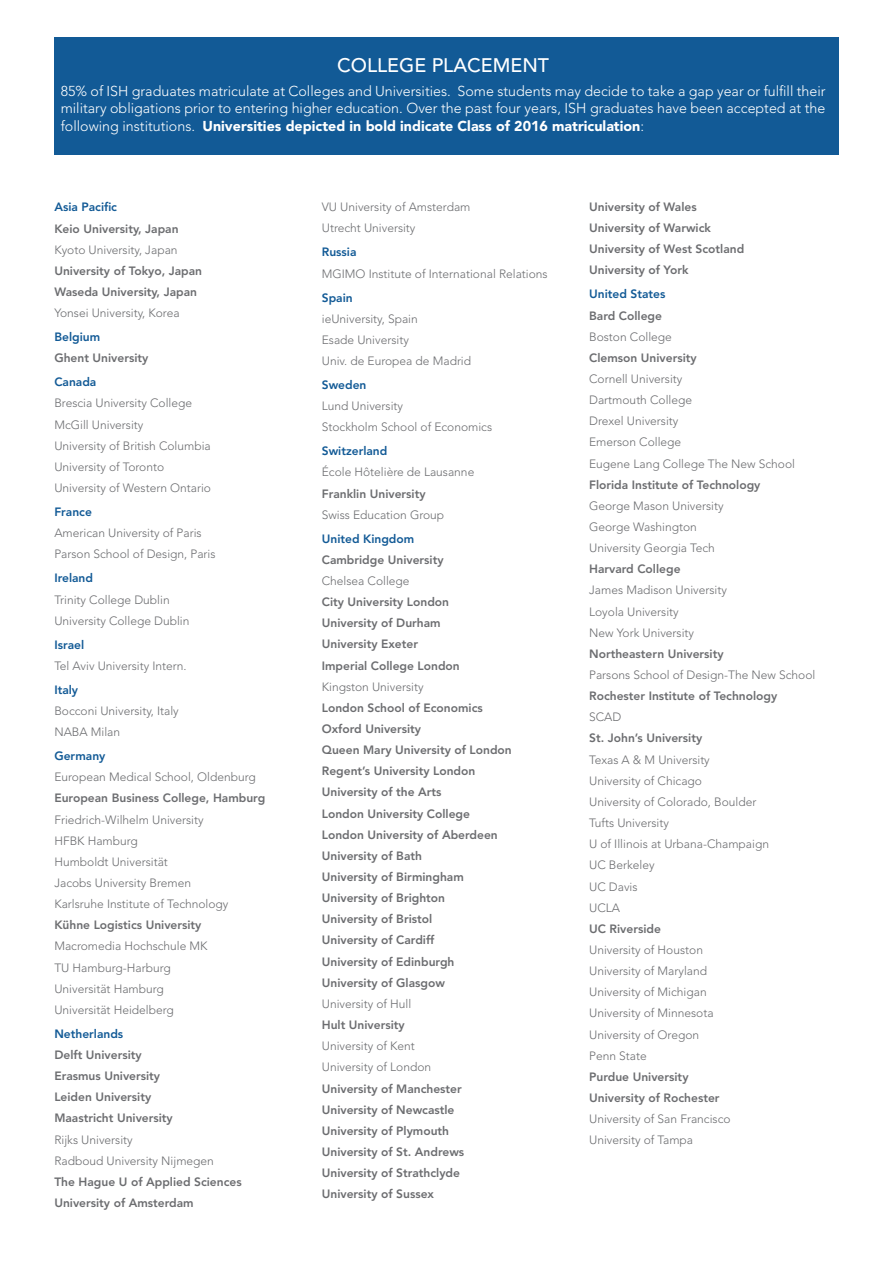
<style>
.page{position:relative;width:893px;height:1263px;background:#fff}
.page>*{position:absolute;margin:0;border:0;box-sizing:border-box;transform-origin:0 0}
.t1{font:500 19.5px "Avenir LT Std";color:#fff}
.t2{font:300 14.25px/17.1px "Avenir LT Std";color:#fff;text-align:justify}
.t3{font:300 12px/21.1px "Avenir LT Std";color:#6c6d70}
.t4{font:800 12px/21.1px "Avenir LT Std";color:#6c6d70}
.t5{font:800 12px "Avenir LT Std";color:#125a96}
.s1{font-weight:900}
</style>
<div class="page">
<div style="left:54px;top:37px;width:785px;height:118px;background:#125a96"></div>
<h1 class="t1" style="left:337px;top:54px;width:213px">COLLEGE PLACEMENT</h1>
<p class="t2" style="left:61px;top:83px;width:766px">85% of ISH graduates matriculate at Colleges and Universities. Some students may decide to take a gap year or fulfill their military obligations prior to entering higher education. Over the past four years, ISH graduates have been accepted at the following institutions. <span class="s1">Universities depicted in bold indicate Class of 2016 matriculation</span>:</p>
<p class="t5" style="left:54px;top:200px;width:64px">Asia Pacific</p>
<p class="t4" style="left:54px;top:218px;width:126px">Keio University, Japan</p>
<p class="t3" style="left:54px;top:239px;width:125px">Kyoto University, Japan</p>
<p class="t4" style="left:54px;top:260px;width:149px">University of Tokyo, Japan<br>Waseda University, Japan</p>
<p class="t3" style="left:54px;top:302px;width:127px">Yonsei University, Korea</p>
<p class="t5" style="left:54px;top:330px;width:47px">Belgium</p>
<p class="t4" style="left:54px;top:348px;width:96px">Ghent University</p>
<p class="t5" style="left:54px;top:375px;width:43px">Canada</p>
<p class="t3" style="left:54px;top:393px;width:158px">Brescia University College<br>McGill University<br>University of British Columbia<br>University of Toronto<br>University of Western Ontario</p>
<p class="t5" style="left:54px;top:505px;width:39px">France</p>
<p class="t3" style="left:54px;top:522px;width:163px">American University of Paris<br>Parson School of Design, Paris</p>
<p class="t5" style="left:54px;top:571px;width:40px">Ireland</p>
<p class="t3" style="left:54px;top:589px;width:137px">Trinity College Dublin<br>University College Dublin</p>
<p class="t5" style="left:54px;top:637px;width:31px">Israel</p>
<p class="t3" style="left:54px;top:655px;width:134px">Tel Aviv University Intern.</p>
<p class="t5" style="left:54px;top:682px;width:25px">Italy</p>
<p class="t3" style="left:54px;top:700px;width:126px">Bocconi University, Italy<br>NABA Milan</p>
<p class="t5" style="left:54px;top:749px;width:53px">Germany</p>
<p class="t3" style="left:54px;top:766px;width:203px">European Medical School, Oldenburg</p>
<p class="t4" style="left:54px;top:788px;width:212px">European Business College, Hamburg</p>
<p class="t3" style="left:54px;top:809px;width:176px">Friedrich-Wilhelm University<br>HFBK Hamburg<br>Humboldt Universität<br>Jacobs University Bremen<br>Karlsruhe Institute of Technology</p>
<p class="t4" style="left:54px;top:914px;width:149px">Kühne Logistics University</p>
<p class="t3" style="left:54px;top:936px;width:155px">Macromedia Hochschule MK<br>TU Hamburg-Harburg<br>Universität Hamburg<br>Universität Heidelberg</p>
<p class="t5" style="left:54px;top:1026px;width:70px">Netherlands</p>
<p class="t4" style="left:54px;top:1044px;width:120px">Delft University<br>Erasmus University<br>Leiden University<br>Maastricht University</p>
<p class="t3" style="left:54px;top:1129px;width:161px">Rijks University<br>Radboud University Nijmegen</p>
<p class="t4" style="left:54px;top:1171px;width:189px">The Hague U of Applied Sciences<br>University of Amsterdam</p>
<p class="t3" style="left:322px;top:197px;width:150px">VU University of Amsterdam<br>Utrecht University</p>
<p class="t5" style="left:322px;top:245px;width:36px">Russia</p>
<p class="t3" style="left:322px;top:263px;width:227px">MGIMO Institute of International Relations</p>
<p class="t5" style="left:322px;top:290px;width:32px">Spain</p>
<p class="t3" style="left:322px;top:308px;width:151px">ieUniversity, Spain<br>Esade University<br>Univ. de Europea de Madrid</p>
<p class="t5" style="left:322px;top:378px;width:46px">Sweden</p>
<p class="t3" style="left:322px;top:395px;width:172px">Lund University<br>Stockholm School of Economics</p>
<p class="t5" style="left:322px;top:444px;width:67px">Switzerland</p>
<p class="t3" style="left:322px;top:462px;width:154px">École Hôtelière de Lausanne</p>
<p class="t4" style="left:322px;top:483px;width:105px">Franklin University</p>
<p class="t3" style="left:322px;top:504px;width:124px">Swiss Education Group</p>
<p class="t5" style="left:322px;top:531px;width:94px">United Kingdom</p>
<p class="t4" style="left:322px;top:549px;width:123px">Cambridge University</p>
<p class="t3" style="left:322px;top:570px;width:89px">Chelsea College</p>
<p class="t4" style="left:322px;top:591px;width:139px">City University London<br>University of Durham<br>University Exeter<br>Imperial College London</p>
<p class="t3" style="left:322px;top:676px;width:103px">Kingston University</p>
<p class="t4" style="left:322px;top:697px;width:191px">London School of Economics<br>Oxford University<br>Queen Mary University of London<br>Regent’s University London<br>University of the Arts<br>London University College<br>London University of Aberdeen<br>University of Bath<br>University of Birmingham<br>University of Brighton<br>University of Bristol<br>University of Cardiff<br>University of Edinburgh<br>University of Glasgow</p>
<p class="t3" style="left:322px;top:993px;width:91px">University of Hull</p>
<p class="t4" style="left:322px;top:1014px;width:84px">Hult University</p>
<p class="t3" style="left:322px;top:1035px;width:111px">University of Kent<br>University of London</p>
<p class="t4" style="left:322px;top:1078px;width:144px">University of Manchester<br>University of Newcastle<br>University of Plymouth<br>University of St. Andrews<br>University of Strathclyde<br>University of Sussex</p>
<p class="t4" style="left:589px;top:196px;width:157px">University of Wales<br>University of Warwick<br>University of West Scotland<br>University of York</p>
<p class="t5" style="left:589px;top:287px;width:78px">United States</p>
<p class="t4" style="left:589px;top:305px;width:74px">Bard College</p>
<p class="t3" style="left:589px;top:326px;width:84px">Boston College</p>
<p class="t4" style="left:589px;top:347px;width:109px">Clemson University</p>
<p class="t3" style="left:589px;top:368px;width:207px">Cornell University<br>Dartmouth College<br>Drexel University<br>Emerson College<br>Eugene Lang College The New School</p>
<p class="t4" style="left:589px;top:474px;width:173px">Florida Institute of Technology</p>
<p class="t3" style="left:589px;top:495px;width:136px">George Mason University<br>George Washington<br>University Georgia Tech</p>
<p class="t4" style="left:589px;top:559px;width:93px">Harvard College</p>
<p class="t3" style="left:589px;top:580px;width:139px">James Madison University<br>Loyola University<br>New York University</p>
<p class="t4" style="left:589px;top:643px;width:136px">Northeastern University</p>
<p class="t3" style="left:589px;top:664px;width:228px">Parsons School of Design-The New School</p>
<p class="t4" style="left:589px;top:685px;width:190px">Rochester Institute of Technology</p>
<p class="t3" style="left:589px;top:707px;width:34px">SCAD</p>
<p class="t4" style="left:589px;top:728px;width:115px">St. John’s University</p>
<p class="t3" style="left:589px;top:749px;width:181px">Texas A &amp; M University<br>University of Chicago<br>University of Colorado, Boulder<br>Tufts University<br>U of Illinois at Urbana-Champaign<br>UC Berkeley<br>UC Davis<br>UCLA</p>
<p class="t4" style="left:589px;top:918px;width:73px">UC Riverside</p>
<p class="t3" style="left:589px;top:939px;width:126px">University of Houston<br>University of Maryland<br>University of Michigan<br>University of Minnesota<br>University of Oregon<br>Penn State</p>
<p class="t4" style="left:589px;top:1066px;width:132px">Purdue University<br>University of Rochester</p>
<p class="t3" style="left:589px;top:1108px;width:143px">University of San Francisco<br>University of Tampa</p>
</div>
